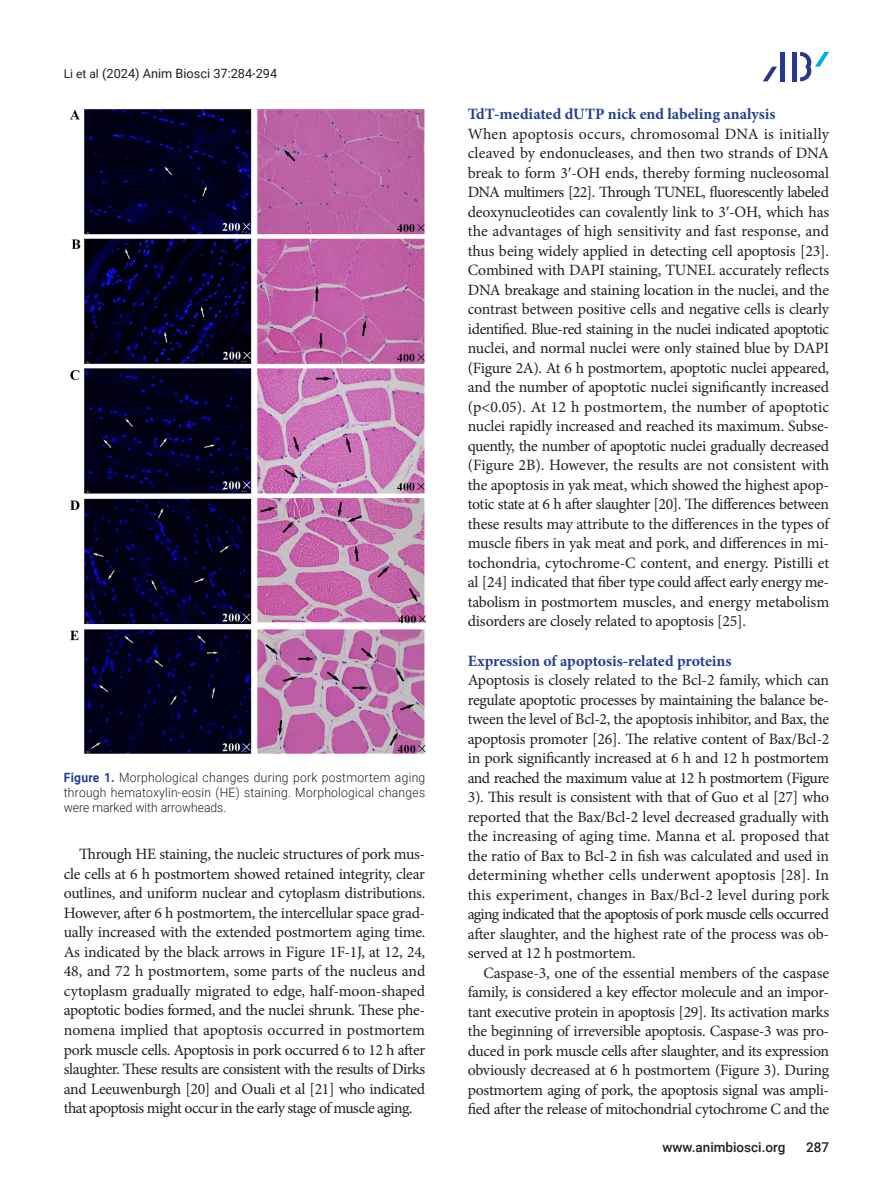
<style>
.page{position:relative;width:893px;height:1191px;background:#fff}
.page>*{position:absolute;margin:0;border:0;box-sizing:border-box;transform-origin:0 0}
.본문{font:15.75px/19.5px "Minion Pro";letter-spacing:-.02em;color:#231f20;text-align:justify}
.중제목{font:700 15.75px "Minion Pro";color:#253f8e}
.t1{font:500 13.5px "Roboto";color:#231f20}
.표_그림__제목{font:300 12.75px/15px "Roboto";letter-spacing:.01em;color:#231f20;text-align:justify;scale:.95 1}
.t2{font:12.75px "Roboto";color:#231f20}
.s1{font-size:12px}
.s2{font-weight:700;color:#253f8e}
.s3{font-family:"Times New Roman"}
</style>
<div class="page">
<div style="left:792px;top:52px;width:5px;height:29px;background:#283890"></div>
<hr style="left:781px;top:52px;width:4px;height:29px;background:#283890">
<svg style="left:763px;top:67px;width:14px;height:14px"></svg>
<svg style="left:800px;top:52px;width:29px;height:29px"></svg>
<img style="left:69px;top:109px;width:356px;height:645px">
<p class="t2" style="left:64px;top:65px;width:215px"><span class="s1">Li et al</span> (2024) Anim Biosci 37:284-294</p>
<p class="표_그림__제목" style="left:64px;top:769px;width:382px"><span class="s2">Figure 1.</span> Morphological changes during pork postmortem aging through hematoxylin-eosin (HE) staining. Morphological changes were marked with arrowheads.</p>
<p class="본문" style="left:64px;top:844px;width:363px;text-indent:15px">Through HE staining, the nucleic structures of pork mus&shy;cle cells at 6 h postmortem showed retained integrity, clear outlines, and uniform nuclear and cytoplasm distributions.<br>However, after 6 h postmortem, the intercellular space grad&shy;ually increased with the extended postmortem aging time.<br>As indicated by the black arrows in Figure 1F-1J, at 12, 24, 48, and 72 h postmortem, some parts of the nucleus and cytoplasm gradually migrated to edge, half-moon-shaped apoptotic bodies formed, and the nuclei shrunk. These phe&shy;nomena implied that apoptosis occurred in postmortem pork muscle cells. Apoptosis in pork occurred 6 to 12 h after slaughter. These results are consistent with the results of Dirks and Leeuwenburgh [20] and Ouali et al [21] who indicated that apoptosis might occur in the early stage of muscle aging.</p>
<p class="중제목" style="left:468px;top:103px;width:309px">TdT-mediated dUTP nick end labeling analysis</p>
<p class="본문" style="left:468px;top:124px;width:363px">When apoptosis occurs, chromosomal DNA is initially cleaved by endonucleases, and then two strands of DNA break to form 3<span class="s3">′</span>-OH ends, thereby forming nucleosomal DNA multimers [22]. Through TUNEL, fluorescently labeled deoxynucleotides can covalently link to 3<span class="s3">′</span>-OH, which has the advantages of high sensitivity and fast response, and thus being widely applied in detecting cell apoptosis [23].<br>Combined with DAPI staining, TUNEL accurately reflects DNA breakage and staining location in the nuclei, and the contrast between positive cells and negative cells is clearly identified. Blue-red staining in the nuclei indicated apoptotic nuclei, and normal nuclei were only stained blue by DAPI (Figure 2A). At 6 h postmortem, apoptotic nuclei appeared, and the number of apoptotic nuclei significantly increased (p&lt;0.05). At 12 h postmortem, the number of apoptotic nuclei rapidly increased and reached its maximum. Subse&shy;quently, the number of apoptotic nuclei gradually decreased (Figure 2B). However, the results are not consistent with the apoptosis in yak meat, which showed the highest apop&shy;totic state at 6 h after slaughter [20]. The differences between these results may attribute to the differences in the types of muscle fibers in yak meat and pork, and differences in mi&shy;tochondria, cytochrome-C content, and energy. Pistilli et al [24] indicated that fiber type could affect early energy me&shy;tabolism in postmortem muscles, and energy metabolism disorders are closely related to apoptosis [25].</p>
<p class="중제목" style="left:468px;top:649px;width:265px">Expression of apoptosis-related proteins</p>
<p class="본문" style="left:468px;top:670px;width:363px">Apoptosis is closely related to the Bcl-2 family, which can regulate apoptotic processes by maintaining the balance be&shy;tween the level of Bcl-2, the apoptosis inhibitor, and Bax, the apoptosis promoter [26]. The relative content of Bax/Bcl-2 in pork significantly increased at 6 h and 12 h postmortem and reached the maximum value at 12 h postmortem (Figure 3). This result is consistent with that of Guo et al [27] who reported that the Bax/Bcl-2 level decreased gradually with the increasing of aging time. Manna et al. proposed that the ratio of Bax to Bcl-2 in fish was calculated and used in determining whether cells underwent apoptosis [28]. In this experiment, changes in Bax/Bcl-2 level during pork aging indicated that the apoptosis of pork muscle cells occurred after slaughter, and the highest rate of the process was ob&shy;served at 12 h postmortem.</p>
<p class="본문" style="left:468px;top:963px;width:363px;text-indent:16px">Caspase-3, one of the essential members of the caspase family, is considered a key effector molecule and an impor&shy;tant executive protein in apoptosis [29]. Its activation marks the beginning of irreversible apoptosis. Caspase-3 was pro&shy;duced in pork muscle cells after slaughter, and its expression obviously decreased at 6 h postmortem (Figure 3). During postmortem aging of pork, the apoptosis signal was ampli&shy;fied after the release of mitochondrial cytochrome C and the</p>
<p class="t1" style="left:662px;top:1137px;width:125px">www.animbiosci.org</p>
<p class="t1" style="left:806px;top:1137px;width:25px">287</p>
</div>
